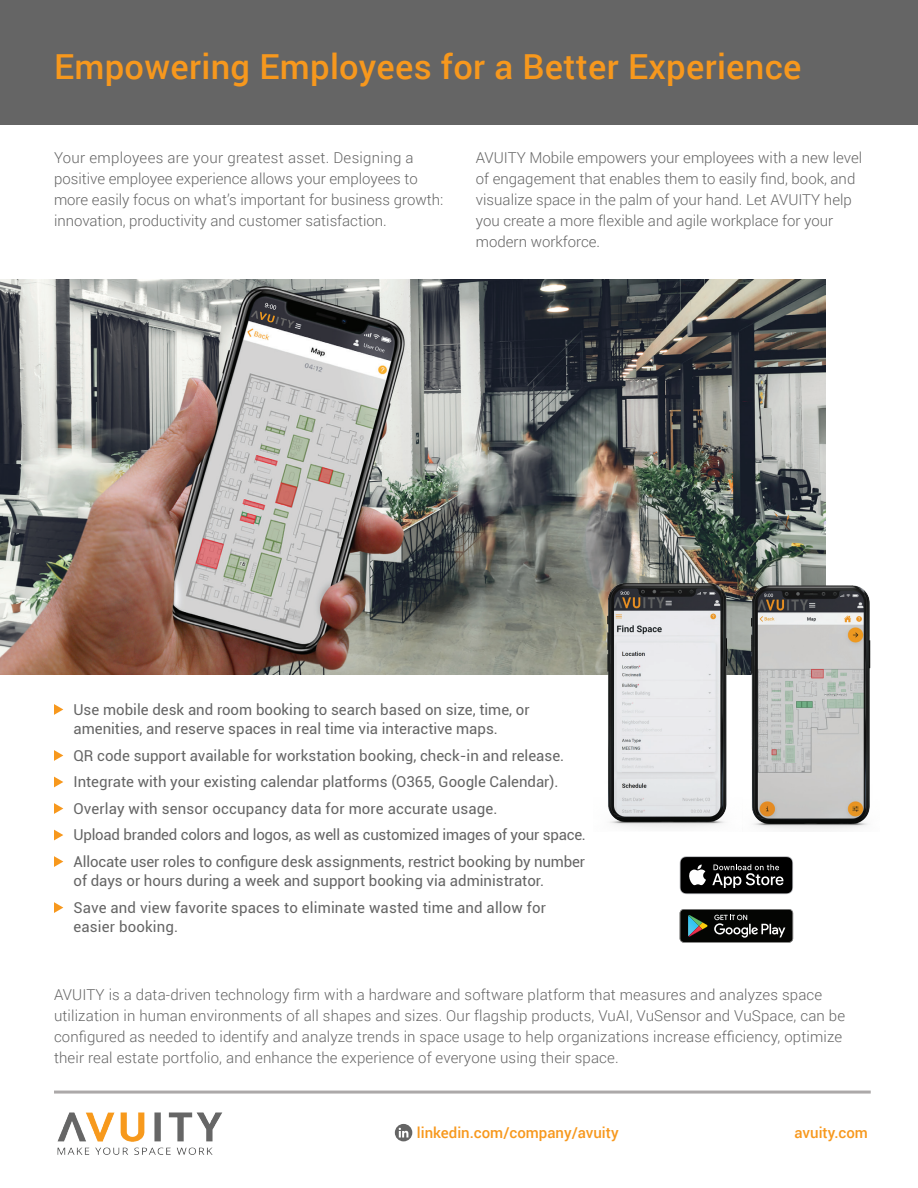
<style>
.page{position:relative;width:918px;height:1188px;background:#fff}
.page>*{position:absolute;margin:0;border:0;box-sizing:border-box;transform-origin:0 0}
.t1{font:500 34.5px "Roboto";letter-spacing:.01em;color:#f7981d}
.t2{font:300 15px/21px "Roboto";letter-spacing:.01em;color:#656565}
.t3{font:15px/26.5px "Roboto";color:#656565}
.t4{font:500 15px "Roboto";color:#f7981d}
</style>
<div class="page">
<hr style="left:54px;top:1091px;width:817px;height:3px;background:#aca9a9">
<img style="left:0;top:280px;width:826px;height:395px">
<img style="left:594px;top:576px;width:277px;height:255px">
<div style="left:0;top:0;width:918px;height:124px;background:#656565"></div>
<svg style="left:54px;top:704px;width:9px;height:11px"></svg>
<svg style="left:54px;top:750px;width:9px;height:11px"></svg>
<svg style="left:54px;top:777px;width:9px;height:10px"></svg>
<svg style="left:54px;top:803px;width:9px;height:11px"></svg>
<svg style="left:54px;top:830px;width:9px;height:10px"></svg>
<svg style="left:54px;top:856px;width:9px;height:11px"></svg>
<svg style="left:54px;top:902px;width:9px;height:11px"></svg>
<svg style="left:395px;top:1124px;width:17px;height:17px"></svg>
<svg style="left:680px;top:856px;width:113px;height:38px;background:#323232"></svg>
<svg style="left:680px;top:909px;width:113px;height:34px;background:#2b2e2c"></svg>
<img style="left:57px;top:1112px;width:166px;height:43px">
<h1 class="t1" style="left:54px;top:43px;width:749px">Empowering Employees for a Better Experience</h1>
<p class="t2" style="left:54px;top:147px;width:391px">Your employees are your greatest asset. Designing a positive employee experience allows your employees to more easily focus on what’s important for business growth: innovation, productivity and customer satisfaction.</p>
<p class="t2" style="left:476px;top:147px;width:388px">AVUITY Mobile empowers your employees with a new level of engagement that enables them to easily find, book, and visualize space in the palm of your hand. Let AVUITY help you create a more flexible and agile workplace for your modern workforce.</p>
<p class="t3" style="left:73px;top:699px;width:458px;line-height:19.5px">Use mobile desk and room booking to search based on size, time, or amenities, and reserve spaces in real time via interactive maps.</p>
<p class="t3" style="left:73px;top:742px;width:514px">QR code support available for workstation booking, check-in and release.<br>Integrate with your existing calendar platforms (O365, Google Calendar).<br>Overlay with sensor occupancy data for more accurate usage.<br>Upload branded colors and logos, as well as customized images of your space.<br>Allocate user roles to configure desk assignments, restrict booking by number</p>
<p class="t3" style="left:73px;top:867px;width:474px">of days or hours during a week and support booking via administrator.<br>Save and view favorite spaces to eliminate wasted time and allow for</p>
<p class="t3" style="left:73px;top:913px;width:106px">easier booking.</p>
<p class="t2" style="left:54px;top:984px;width:793px">AVUITY is a data-driven technology firm with a hardware and software platform that measures and analyzes space utilization in human environments of all shapes and sizes. Our flagship products, VuAI, VuSensor and VuSpace, can be configured as needed to identify and analyze trends in space usage to help organizations increase efficiency, optimize their real estate portfolio, and enhance the experience of everyone using their space.</p>
<p class="t4" style="left:417px;top:1122px;width:203px">linkedin.com/company/avuity</p>
<p class="t4" style="left:795px;top:1122px;width:75px">avuity.com</p>
</div>
